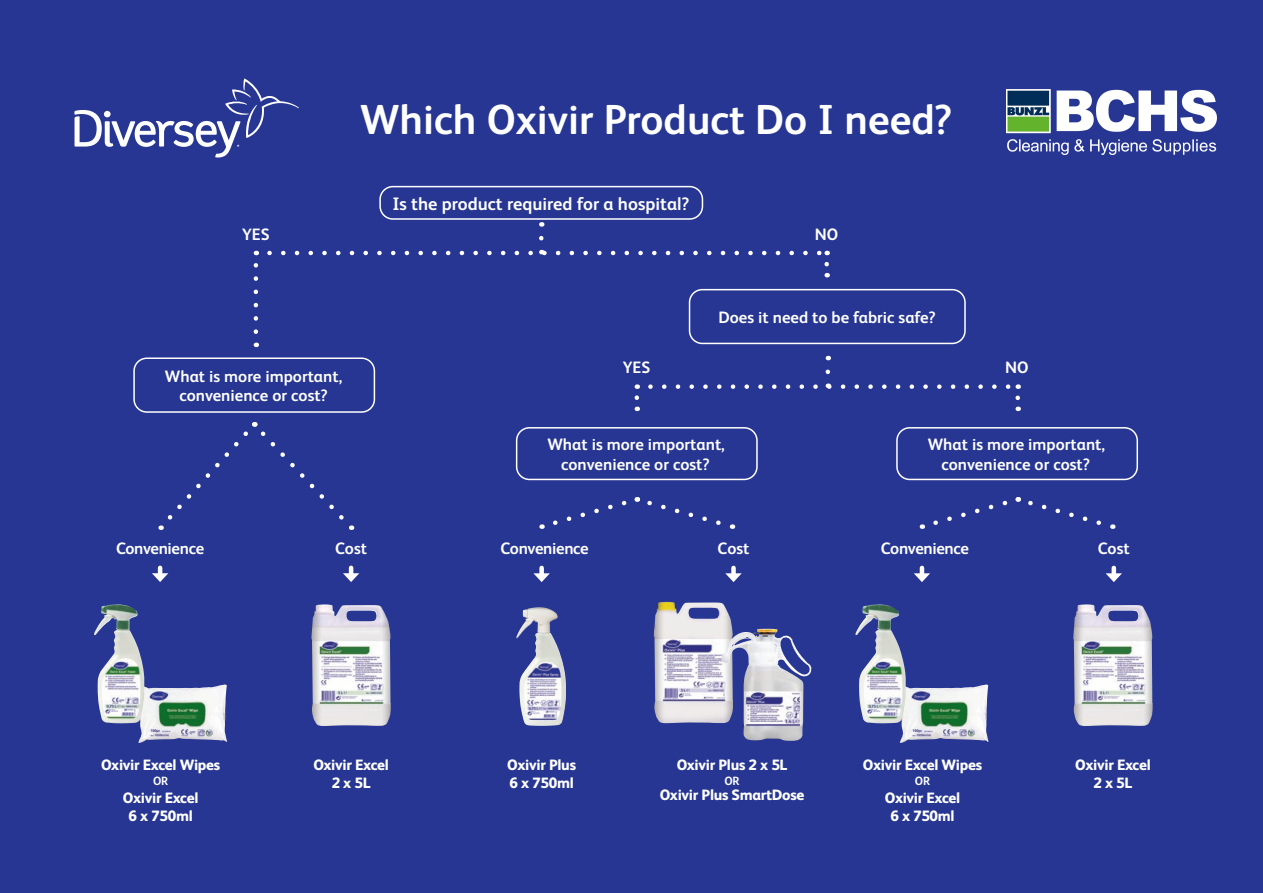
<style>
.page{position:relative;width:1263px;height:893px;background:#263692}
.page>*{position:absolute;margin:0;border:0;box-sizing:border-box;transform-origin:0 0}
.t1{font:700 42px "FS Albert Pro";color:#fff}
.t2{font:700 18px "FS Albert Pro";color:#fff}
.t3{font:700 16.5px/19.8px "FS Albert Pro";color:#fff;text-align:center}
.t4{font:700 16.5px "FS Albert Pro";letter-spacing:-.02em;color:#fff}
.t5{font:800 15px/18px "FS Albert Pro";letter-spacing:-.02em;color:#fff;text-align:center}
.t6{font:700 12px "FS Albert Pro";color:#fff}
</style>
<div class="page">
<svg style="left:74px;top:78px;width:225px;height:80px"></svg>
<div style="left:379px;top:186px;width:324px;height:34px;border:2px solid #fff;border-radius:13px"></div>
<div style="left:133px;top:357px;width:242px;height:56px;border:2px solid #fff;border-radius:13px"></div>
<div style="left:689px;top:289px;width:277px;height:55px;border:2px solid #fff;border-radius:13px"></div>
<svg style="left:539px;top:222px;width:4px;height:16px"></svg>
<svg style="left:269px;top:250px;width:551px;height:5px"></svg>
<svg style="left:254px;top:251px;width:4px;height:81px"></svg>
<svg style="left:824px;top:264px;width:5px;height:13px"></svg>
<svg style="left:825px;top:356px;width:5px;height:16px"></svg>
<svg style="left:650px;top:383px;width:361px;height:6px"></svg>
<svg style="left:634px;top:384px;width:5px;height:14px"></svg>
<svg style="left:1015px;top:398px;width:5px;height:13px"></svg>
<svg style="left:152px;top:568px;width:16px;height:14px"></svg>
<svg style="left:343px;top:568px;width:16px;height:14px"></svg>
<div style="left:516px;top:427px;width:242px;height:53px;border:2px solid #fff;border-radius:13px"></div>
<svg style="left:553px;top:497px;width:168px;height:28px"></svg>
<div style="left:539px;top:568px;width:5px;height:8px;background:#fff"></div>
<svg style="left:533px;top:573px;width:17px;height:9px"></svg>
<div style="left:731px;top:568px;width:5px;height:8px;background:#fff"></div>
<svg style="left:725px;top:573px;width:17px;height:9px"></svg>
<div style="left:896px;top:427px;width:242px;height:53px;border:2px solid #fff;border-radius:13px"></div>
<svg style="left:933px;top:497px;width:168px;height:28px"></svg>
<svg style="left:914px;top:568px;width:16px;height:14px"></svg>
<div style="left:1111px;top:568px;width:5px;height:8px;background:#fff"></div>
<svg style="left:1106px;top:573px;width:16px;height:9px"></svg>
<img style="left:311px;top:604px;width:80px;height:122px">
<img style="left:1073px;top:604px;width:80px;height:122px">
<img style="left:138px;top:684px;width:89px;height:59px">
<img style="left:94px;top:604px;width:50px;height:119px">
<img style="left:654px;top:602px;width:79px;height:121px">
<img style="left:721px;top:629px;width:91px;height:112px">
<img style="left:900px;top:684px;width:88px;height:59px">
<img style="left:855px;top:604px;width:51px;height:119px">
<svg style="left:161px;top:422px;width:191px;height:108px"></svg>
<img style="left:516px;top:607px;width:50px;height:119px">
<img style="left:1007px;top:90px;width:209px;height:65px">
<h1 class="t1" style="left:360px;top:90px;width:594px">Which Oxivir Product Do I need?</h1>
<p class="t3" style="left:242px;top:223px;width:29px">YES</p>
<p class="t3" style="left:165px;top:365px;width:179px">What is more important, convenience or cost?</p>
<p class="t2" style="left:392px;top:191px;width:298px">Is the product required for a hospital?</p>
<p class="t3" style="left:815px;top:223px;width:25px">NO</p>
<p class="t3" style="left:718px;top:306px;width:219px">Does it need to be fabric safe?</p>
<p class="t3" style="left:623px;top:357px;width:29px">YES</p>
<p class="t3" style="left:1005px;top:357px;width:25px">NO</p>
<p class="t3" style="left:547px;top:433px;width:179px">What is more important, convenience or cost?</p>
<p class="t3" style="left:928px;top:433px;width:179px">What is more important, convenience or cost?</p>
<p class="t4" style="left:116px;top:537px;width:90px">Convenience</p>
<p class="t3" style="left:335px;top:538px;width:33px">Cost</p>
<p class="t4" style="left:500px;top:537px;width:90px">Convenience</p>
<p class="t3" style="left:717px;top:538px;width:33px">Cost</p>
<p class="t4" style="left:881px;top:537px;width:90px">Convenience</p>
<p class="t3" style="left:1098px;top:538px;width:33px">Cost</p>
<p class="t5" style="left:101px;top:754px;width:121px">Oxivir Excel Wipes</p>
<p class="t6" style="left:153px;top:772px;width:17px">OR</p>
<p class="t5" style="left:123px;top:787px;width:77px">Oxivir Excel<br>6 x 750ml</p>
<p class="t5" style="left:313px;top:754px;width:77px">Oxivir Excel<br>2 x 5L</p>
<p class="t5" style="left:1075px;top:754px;width:77px">Oxivir Excel<br>2 x 5L</p>
<p class="t5" style="left:507px;top:754px;width:70px;text-align:left">Oxivir Plus<br>6 x 750ml</p>
<p class="t5" style="left:677px;top:754px;width:112px">Oxivir Plus 2 x 5L</p>
<p class="t5" style="left:863px;top:754px;width:121px">Oxivir Excel Wipes</p>
<p class="t6" style="left:915px;top:772px;width:17px">OR</p>
<p class="t5" style="left:885px;top:787px;width:77px">Oxivir Excel<br>6 x 750ml</p>
<p class="t6" style="left:724px;top:772px;width:17px">OR</p>
<p class="t5" style="left:660px;top:784px;width:146px">Oxivir Plus SmartDose</p>
</div>
